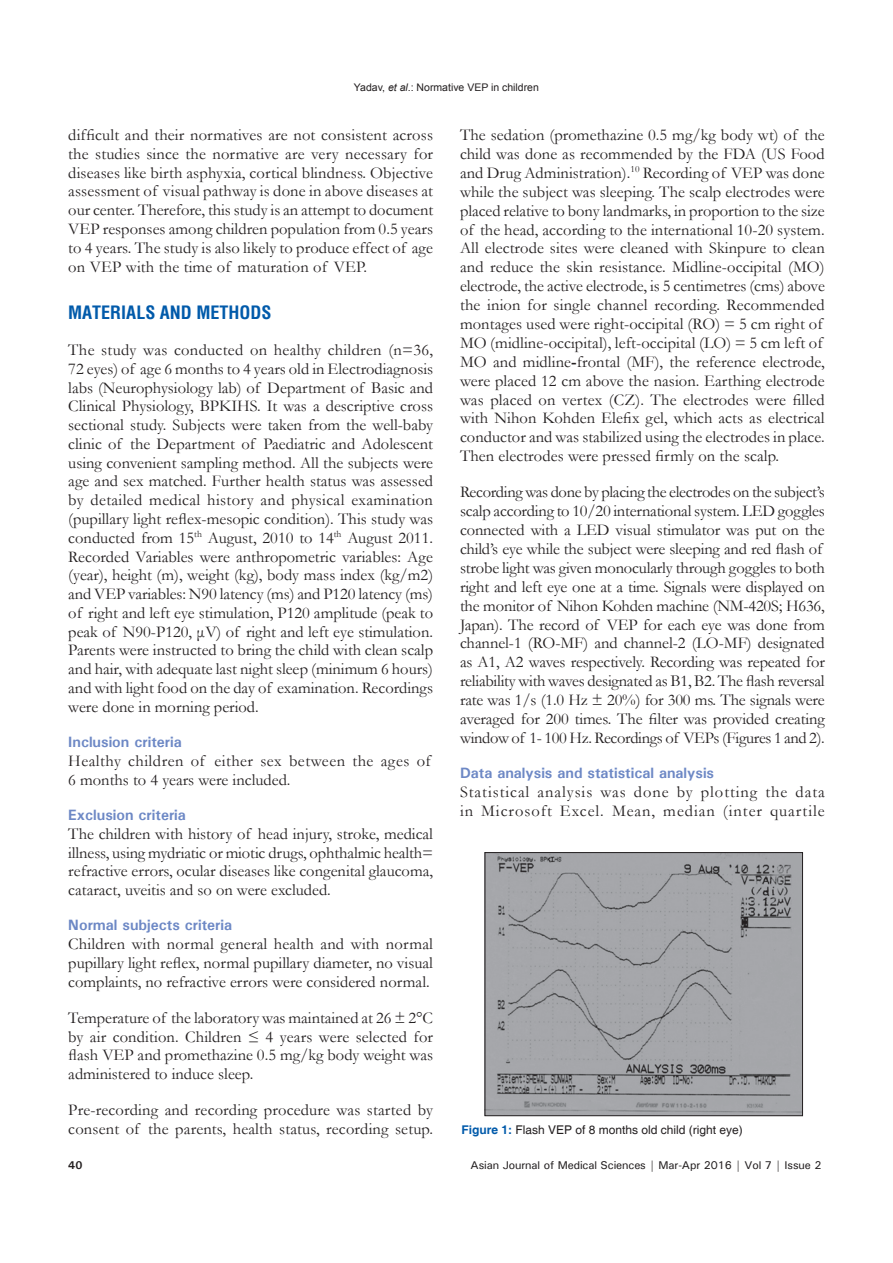
<style>
.page{position:relative;width:893px;height:1263px;background:#fff}
.page>*{position:absolute;margin:0;border:0;box-sizing:border-box;transform-origin:0 0}
.t1{font:700 condensed 18px "Helvetica";color:#015aaa}
.t2{font:16.5px/18.8px "Garamond";color:#231f20;text-align:justify}
.t3{font:16.5px/18.9px "Garamond";letter-spacing:.055em;color:#231f20}
.t4{font:16.5px/18.8px "Garamond";letter-spacing:.03em;color:#231f20}
.t5{font:700 15px "Univers";color:#6d88c5}
.t6{font:12px "Helvetica";color:#231f20}
.t7{font:500 11.25px "Univers";letter-spacing:-.01em;color:#231f20}
.t8{font:700 11.25px "Univers";color:#231f20}
.t9{font:10.5px "Arial";color:#231f20}
.s1{font-style:italic}
.s2{font-weight:700}
.s3{font-weight:700;color:#015aaa}
</style>
<div class="page">
<img style="left:487px;top:854px;width:314px;height:260px">
<div style="left:485px;top:852px;width:318px;height:264px;border:1px solid #231f20"></div>
<p class="t9" style="left:354px;top:81px;width:186px">Yadav, <span class="s1">et al</span>.: Normative VEP in children</p>
<p class="t2" style="left:68px;top:126px;width:366px">difficult and their normatives are not consistent across the studies since the normative are very necessary for diseases like birth asphyxia, cortical blindness. Objective assessment of visual pathway is done in above diseases at our center. Therefore, this study is an attempt to document VEP responses among children population from 0.5 years to 4 years. The study is also likely to produce effect of age on VEP with the time of maturation of VEP.</p>
<p class="t1" style="left:68px;top:301px;width:205px">MATERIALS AND METHODS</p>
<p class="t2" style="left:68px;top:341px;width:366px">The study was conducted on healthy children (n=36, 72 eyes) of age 6 months to 4 years old in Electrodiagnosis labs (Neurophysiology lab) of Department of Basic and Clinical Physiology, BPKIHS. It was a descriptive cross sectional study. Subjects were taken from the well-baby clinic of the Department of Paediatric and Adolescent using convenient sampling method. All the subjects were age and sex matched. Further health status was assessed by detailed medical history and physical examination (pupillary light reflex-mesopic condition). This study was conducted from 15<sup>th</sup> August, 2010 to 14<sup>th</sup> August 2011.<br>Recorded Variables were anthropometric variables: Age (year), height (m), weight (kg), body mass index (kg/m2) and VEP variables: N90 latency (ms) and P120 latency (ms) of right and left eye stimulation, P120 amplitude (peak to peak of N90-P120, μV) of right and left eye stimulation.<br>Parents were instructed to bring the child with clean scalp and hair, with adequate last night sleep (minimum 6 hours) and with light food on the day of examination. Recordings were done in morning period.</p>
<p class="t5" style="left:68px;top:732px;width:115px">Inclusion criteria</p>
<p class="t4" style="left:68px;top:752px;width:364px">Healthy children of either sex between the ages of<br>6 months to 4 years were included.</p>
<p class="t5" style="left:68px;top:805px;width:119px">Exclusion criteria</p>
<p class="t2" style="left:68px;top:824px;width:366px">The children with history of head injury, stroke, medical illness, using mydriatic or miotic drugs, ophthalmic health= refractive errors, ocular diseases like congenital glaucoma, cataract, uveitis and so on were excluded.</p>
<p class="t5" style="left:68px;top:916px;width:165px">Normal subjects criteria</p>
<p class="t2" style="left:68px;top:935px;width:366px">Children with normal general health and with normal pupillary light reflex, normal pupillary diameter, no visual complaints, no refractive errors were considered normal.</p>
<p class="t2" style="left:68px;top:1008px;width:366px">Temperature of the laboratory was maintained at 26 ± 2°C by air condition. Children ≤ 4 years were selected for flash VEP and promethazine 0.5 mg/kg body weight was administered to induce sleep.</p>
<p class="t2" style="left:68px;top:1101px;width:366px">Pre-recording and recording procedure was started by consent of the parents, health status, recording setup.</p>
<p class="t2" style="left:460px;top:126px;width:366px;text-align:left">The sedation (promethazine 0.5 mg/kg body wt) of the child was done as recommended by the FDA (US Food and Drug Administration).<sup>10</sup> Recording of VEP was done while the subject was sleeping. The scalp electrodes were placed relative to bony landmarks, in proportion to the size of the head, according to the international 10-20 system.<br>All electrode sites were cleaned with Skinpure to clean and reduce the skin resistance. Midline-occipital (MO) electrode, the active electrode, is 5 centimetres (cms) above the inion for single channel recording. Recommended montages used were right-occipital (RO) = 5 cm right of MO (midline-occipital), left-occipital (LO) = 5 cm left of MO and midline<span class="s2">-</span>frontal (MF), the reference electrode, were placed 12 cm above the nasion. Earthing electrode was placed on vertex (CZ). The electrodes were filled with Nihon Kohden Elefix gel, which acts as electrical conductor and was stabilized using the electrodes in place.<br>Then electrodes were pressed firmly on the scalp.</p>
<p class="t2" style="left:460px;top:483px;width:366px;text-align:left">Recording was done by placing the electrodes on the subject’s scalp according to 10/20 international system. LED goggles connected with a LED visual stimulator was put on the child’s eye while the subject were sleeping and red flash of strobe light was given monocularly through goggles to both right and left eye one at a time. Signals were displayed on the monitor of Nihon Kohden machine (NM-420S; H636, Japan). The record of VEP for each eye was done from channel-1 (RO-MF) and channel-2 (LO-MF) designated as A1, A2 waves respectively. Recording was repeated for reliability with waves designated as B1, B2. The flash reversal rate was 1/s (1.0 Hz ± 20%) for 300 ms. The signals were averaged for 200 times. The filter was provided creating window of 1- 100 Hz. Recordings of VEPs (Figures 1 and 2).</p>
<p class="t5" style="left:460px;top:763px;width:256px">Data analysis and statistical analysis</p>
<p class="t3" style="left:460px;top:783px;width:366px">Statistical analysis was done by plotting the data in Microsoft Excel. Mean, median (inter quartile</p>
<p class="t6" style="left:461px;top:1123px;width:283px"><span class="s3">Figure 1:</span> Flash VEP of 8 months old child (right eye)</p>
<p class="t8" style="left:68px;top:1158px;width:16px">40</p>
<p class="t7" style="left:471px;top:1158px;width:352px">Asian Journal of Medical Sciences | Mar-Apr 2016 | Vol 7 | Issue 2</p>
</div>
